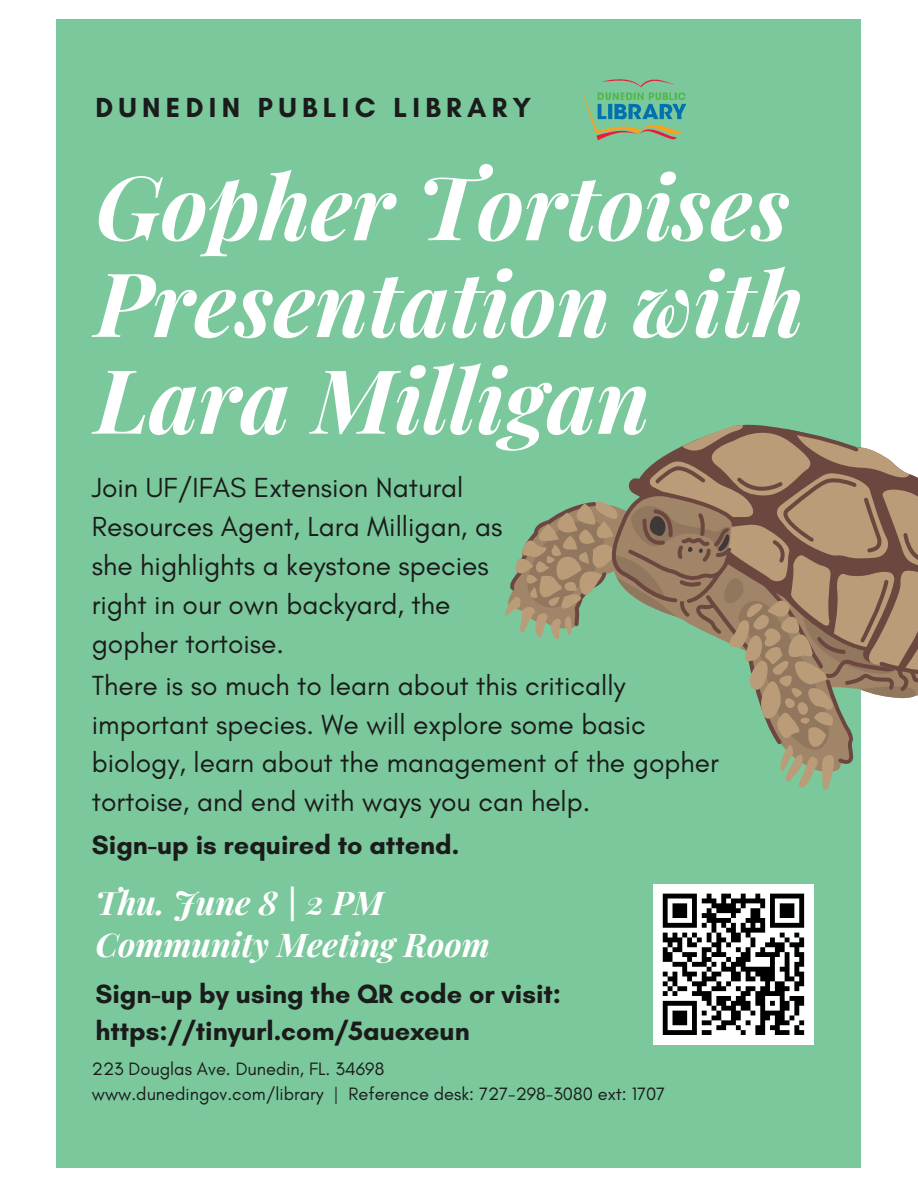
<style>
.page{position:relative;width:918px;height:1188px;background:#fff}
.page>*{position:absolute;margin:0;border:0;box-sizing:border-box;transform-origin:0 0}
.t1{font:italic 700 88.95px/96.8px "Playfair Display";color:#fff}
.t2{font:italic 700 32.85px/42.5px "Playfair Display";color:#fff}
.t3{font:28.05px/38.8px "Glacial Indifference";color:#1b1b1b}
.t4{font:700 28.05px "Glacial Indifference";letter-spacing:.19em;color:#1b1b1b}
.t5{font:700 27px/37.2px "Glacial Indifference";color:#1b1b1b}
.t6{font:18.3px/24.8px "Glacial Indifference";color:#1b1b1b}
</style>
<div class="page">
<div style="left:57px;top:19px;width:804px;height:1149px;background:#7ac89c"></div>
<svg style="left:505px;top:424px;width:413px;height:366px"></svg>
<img style="left:581px;top:79px;width:106px;height:62px">
<div style="left:653px;top:884px;width:161px;height:161px;background:#fff"></div>
<svg style="left:662px;top:893px;width:143px;height:142px"></svg>
<p class="t4" style="left:95px;top:91px;width:437px">DUNEDIN PUBLIC LIBRARY</p>
<h1 class="t1" style="left:95px;top:155px;width:710px">Gopher Tortoises<br>Presentation with<br>Lara Milligan</h1>
<p class="t3" style="left:92px;top:468px;width:412px">Join UF/IFAS Extension Natural<br>Resources Agent, Lara Milligan, as she highlights a keystone species right in our own backyard, the gopher tortoise.</p>
<p class="t3" style="left:92px;top:665px;width:629px">There is so much to learn about this critically important species. We will explore some basic biology, learn about the management of the gopher tortoise, and end with ways you can help.</p>
<p class="t5" style="left:92px;top:826px;width:369px">Sign-up is required to attend.</p>
<p class="t2" style="left:95px;top:880px;width:396px">Thu. June 8 | 2 PM<br>Community Meeting Room</p>
<p class="t5" style="left:95px;top:975px;width:467px">Sign-up by using the QR code or visit: https://tinyurl.com/5auexeun</p>
<p class="t6" style="left:92px;top:1056px;width:575px">223 Douglas Ave. Dunedin, FL. 34698<br>www.dunedingov.com/library | Reference desk: 727-298-3080 ext: 1707</p>
</div>
